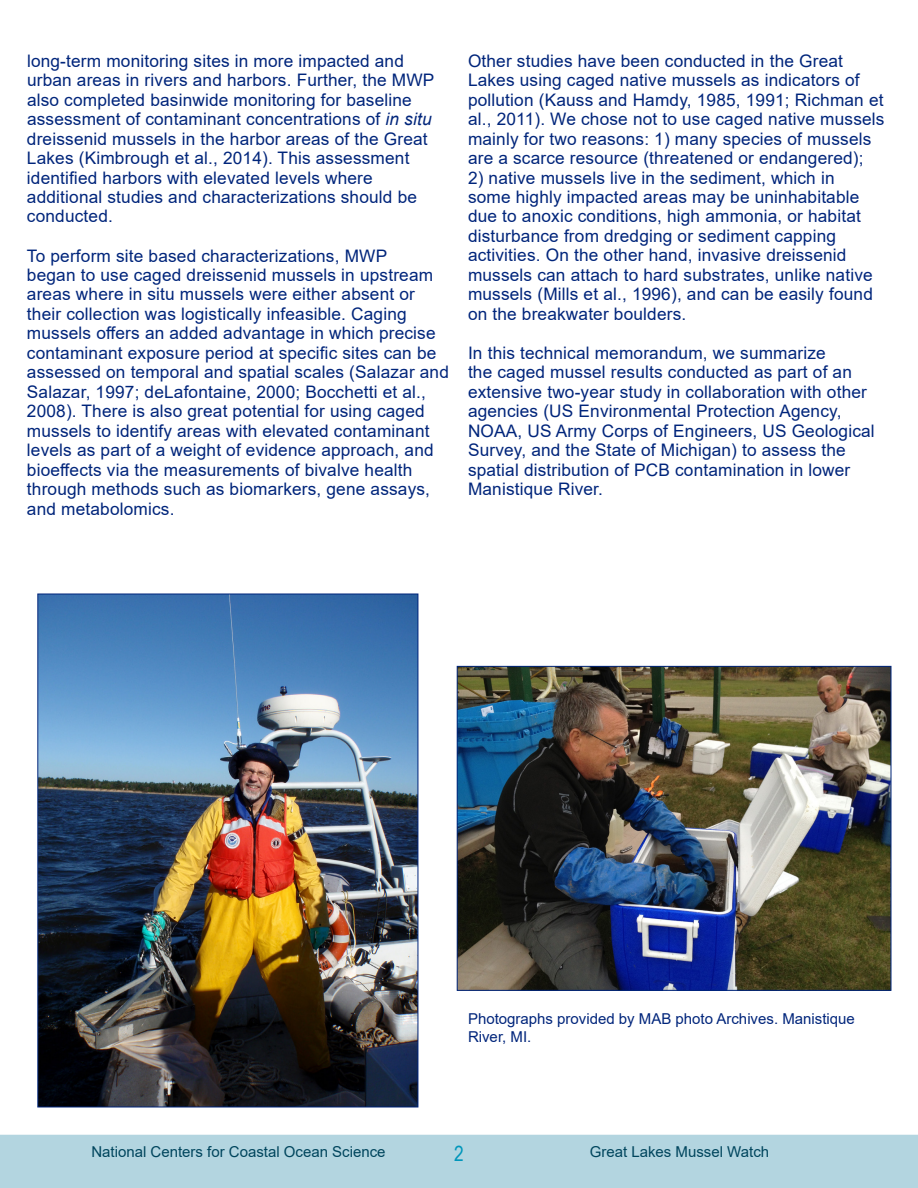
<style>
.page{position:relative;width:918px;height:1188px;background:#fff}
.page>*{position:absolute;margin:0;border:0;box-sizing:border-box;transform-origin:0 0}
.t1{font:21px "Arial Narrow";color:#0096bb}
.t2{font:17.25px/19.5px "Arial";letter-spacing:.01em;color:#00257b}
.t3{font:15px "Arial";color:#00455d}
.Body_Text_3{font:15px/18px "Arial";color:#00257b}
.s1{font-style:italic}
</style>
<div class="page">
<div style="left:0;top:1135px;width:918px;height:53px;background:#b3d5e0"></div>
<img style="left:39px;top:596px;width:377px;height:509px">
<img style="left:459px;top:668px;width:430px;height:321px">
<div style="left:457px;top:666px;width:434px;height:325px;border:1px solid #00257b"></div>
<p class="t2" style="left:27px;top:51px;width:409px">long-term monitoring sites in more impacted and urban areas in rivers and harbors. Further, the MWP also completed basinwide monitoring for baseline assessment of contaminant concentrations of <span class="s1">in situ </span>dreissenid mussels in the harbor areas of the Great Lakes (Kimbrough et al., 2014). This assessment identified harbors with elevated levels where additional studies and characterizations should be conducted.</p>
<p class="t2" style="left:27px;top:246px;width:424px">To perform site based characterizations, MWP<br>began to use caged dreissenid mussels in upstream areas where in situ mussels were either absent or their collection was logistically infeasible. Caging mussels offers an added advantage in which precise contaminant exposure period at specific sites can be assessed on temporal and spatial scales (Salazar and Salazar, 1997; deLafontaine, 2000; Bocchetti et al., 2008). There is also great potential for using caged mussels to identify areas with elevated contaminant levels as part of a weight of evidence approach, and bioeffects via the measurements of bivalve health through methods such as biomarkers, gene assays, and metabolomics.</p>
<p class="t2" style="left:468px;top:51px;width:418px">Other studies have been conducted in the Great Lakes using caged native mussels as indicators of pollution (Kauss and Hamdy, 1985, 1991; Richman et al., 2011). We chose not to use caged native mussels mainly for two reasons: 1) many species of mussels are a scarce resource (threatened or endangered);</p>
<p class="t2" style="left:468px;top:168px;width:406px">2) native mussels live in the sediment, which in some highly impacted areas may be uninhabitable due to anoxic conditions, high ammonia, or habitat disturbance from dredging or sediment capping activities. On the other hand, invasive dreissenid mussels can attach to hard substrates, unlike native mussels (Mills et al., 1996), and can be easily found on the breakwater boulders.</p>
<p class="t2" style="left:468px;top:343px;width:408px">In this technical memorandum, we summarize<br>the caged mussel results conducted as part of an extensive two-year study in collaboration with other agencies (US Environmental Protection Agency, NOAA, US Army Corps of Engineers, US Geological Survey, and the State of Michigan) to assess the spatial distribution of PCB contamination in lower Manistique River.</p>
<p class="Body_Text_3" style="left:468px;top:1010px;width:388px">Photographs provided by MAB photo Archives. Manistique<br>River, MI.</p>
<p class="t3" style="left:91px;top:1141px;width:296px">National Centers for Coastal Ocean Science</p>
<p class="t1" style="left:454px;top:1138px;width:11px">2</p>
<p class="t3" style="left:590px;top:1141px;width:181px">Great Lakes Mussel Watch</p>
</div>
